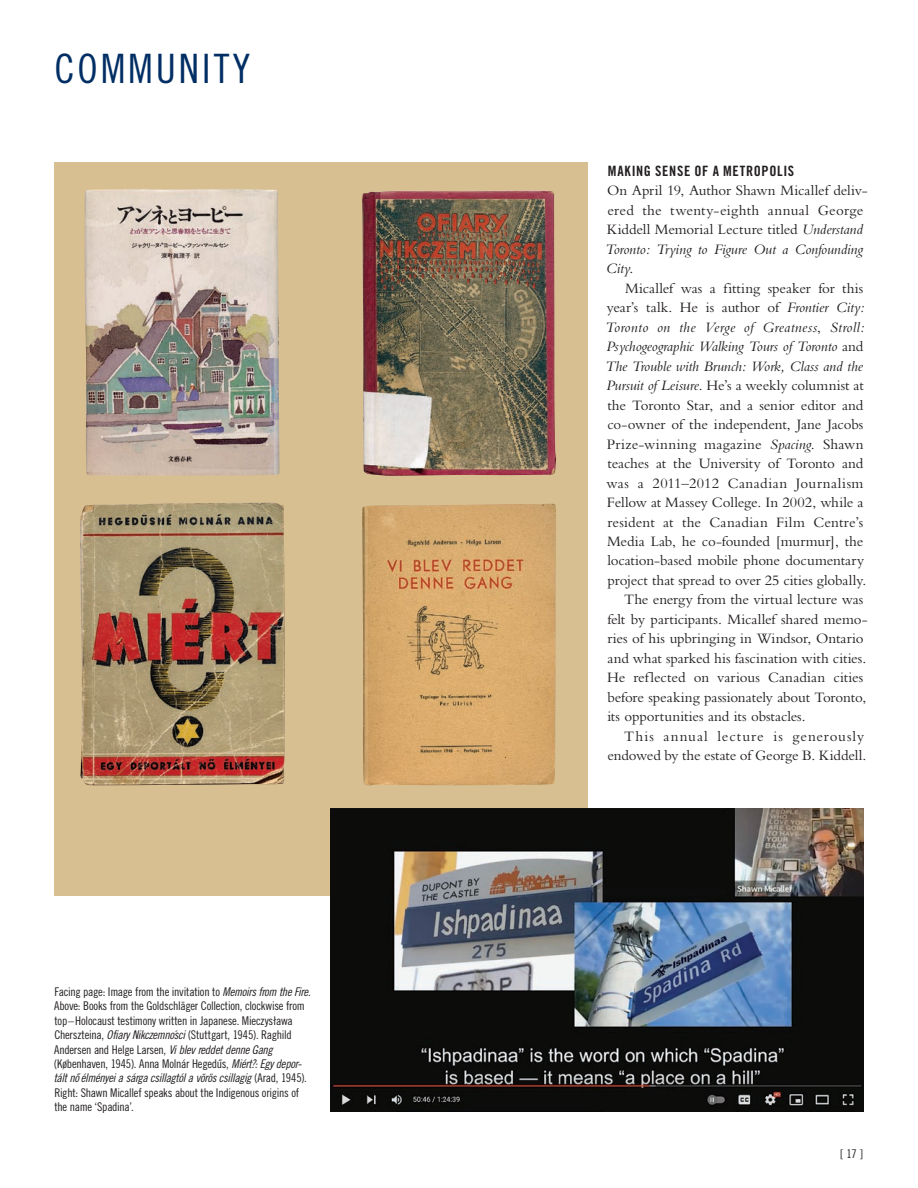
<style>
.page{position:relative;width:918px;height:1188px;background:#fff}
.page>*{position:absolute;margin:0;border:0;box-sizing:border-box;transform-origin:0 0}
.t1{font:40.5px "Trade Gothic LT Std Cn 18";letter-spacing:.07em;color:#002e64}
.t2{font:15px/19.5px "Bembo";color:#231f20}
.t3{font:italic 15px "Bembo";letter-spacing:-.005em;color:#231f20}
.t4{font:italic 15px "Bembo";letter-spacing:.02em;color:#231f20}
.t5{font:15px "Bembo";letter-spacing:.025em;color:#231f20}
.t6{font:15px "Bembo";letter-spacing:.035em;color:#231f20}
.t7{font:15px "Bembo";letter-spacing:.065em;color:#231f20}
.t8{font:14.25px "Trade Gothic LT Std Bd Cn 20";letter-spacing:.05em;color:#231f20}
.t9{font:12px/14.4px "Trade Gothic LT Std Cn 18";letter-spacing:-.02em;color:#231f20}
.t10{font:12px "Trade Gothic LT Std Cn 18 Obl";letter-spacing:-.03em;color:#231f20}
.s1{font-family:"Trade Gothic LT Std Cn 18 Obl"}
.s2{font-family:"Trade Gothic LT Std Cn 18"}
.s3{font-style:italic}
.s4{font-style:normal}
</style>
<div class="page">
<div style="left:54px;top:162px;width:534px;height:734px;background:#d7bf91"></div>
<img style="left:362px;top:190px;width:194px;height:286px">
<img style="left:362px;top:504px;width:194px;height:281px">
<img style="left:80px;top:502px;width:205px;height:284px">
<img style="left:331px;top:808px;width:533px;height:304px">
<img style="left:85px;top:189px;width:195px;height:287px">
<h1 class="t1" style="left:54px;top:45px;width:197px">COMMUNITY</h1>
<p class="t9" style="left:54px;top:984px;width:258px">Facing page: Image from the invitation to <span class="s1">Memoirs from the Fire</span>.<br>Above: Books from the Goldschläger Collection, clockwise from top–Holocaust testimony written in Japanese. Mieczysława Cherszteina, <span class="s1">Ofiary Nikczemno´sci</span> (Stuttgart, 1945). Raghild Andersen and Helge Larsen, <span class="s1">Vi blev reddet denne Gang </span>(Københaven, 1945). Anna Molnár Hegedu˝s, <span class="s1">Miért?: Egy depor-</span></p>
<p class="t10" style="left:54px;top:1071px;width:255px">tált no˝ élményei a sárga csillagtól a vörös csillagig <span class="s2">(Arad, 1945).</span></p>
<p class="t9" style="left:54px;top:1085px;width:246px">Right: Shawn Micallef speaks about the Indigenous origins of the name ‘Spadina’.</p>
<p class="t8" style="left:608px;top:162px;width:188px">MAKING SENSE OF A METROPOLIS</p>
<p class="t2" style="left:605px;top:180px;width:264px">On April 19, Author Shawn Micallef deliv&shy;ered the twenty-eighth annual George Kiddell Memorial Lecture titled <span class="s3">Understand Toronto: Trying to Figure Out a Confounding City</span>.</p>
<p class="t2" style="left:625px;top:278px;width:240px">Micallef was a fitting speaker for this</p>
<p class="t2" style="left:607px;top:297px;width:259px">year’s talk. He is author of <span class="s3">Frontier City:</span></p>
<p class="t4" style="left:605px;top:318px;width:261px">Toronto on the Verge of Greatness<span class="s4">,</span> Stroll:</p>
<p class="t3" style="left:606px;top:338px;width:259px">Psychogeographic Walking Tours of Toronto <span class="s4">and</span></p>
<p class="t3" style="left:605px;top:357px;width:259px">The Trouble with Brunch: Work, Class and the</p>
<p class="t2" style="left:606px;top:375px;width:259px"><span class="s3">Pursuit of Leisure</span>. He’s a weekly columnist at</p>
<p class="t2" style="left:607px;top:395px;width:257px">the Toronto Star, and a senior editor and</p>
<p class="t2" style="left:607px;top:414px;width:257px">co-owner of the independent, Jane Jacobs</p>
<p class="t5" style="left:607px;top:435px;width:258px">Prize-winning magazine <span class="s3">Spacing</span>. Shawn</p>
<p class="t2" style="left:607px;top:453px;width:257px">teaches at the University of Toronto and</p>
<p class="t6" style="left:607px;top:474px;width:258px">was a 2011–2012 Canadian Journalism</p>
<p class="t2" style="left:607px;top:492px;width:258px">Fellow at Massey College. In 2002, while a</p>
<p class="t2" style="left:607px;top:512px;width:257px">resident at the Canadian Film Centre’s</p>
<p class="t2" style="left:607px;top:531px;width:258px">Media Lab, he co-founded [murmur], the</p>
<p class="t2" style="left:607px;top:551px;width:258px">location-based mobile phone documentary</p>
<p class="t2" style="left:608px;top:570px;width:260px">project that spread to over 25 cities globally.</p>
<p class="t2" style="left:624px;top:590px;width:241px">The energy from the virtual lecture was</p>
<p class="t2" style="left:607px;top:609px;width:262px">felt by participants. Micallef shared memo-</p>
<p class="t2" style="left:607px;top:629px;width:258px">ries of his upbringing in Windsor, Ontario</p>
<p class="t2" style="left:608px;top:648px;width:260px">and what sparked his fascination with cities.</p>
<p class="t2" style="left:607px;top:668px;width:258px">He reflected on various Canadian cities</p>
<p class="t2" style="left:607px;top:687px;width:261px">before speaking passionately about Toronto,</p>
<p class="t2" style="left:607px;top:707px;width:200px">its opportunities and its obstacles.</p>
<p class="t7" style="left:624px;top:728px;width:241px">This annual lecture is generously</p>
<p class="t2" style="left:607px;top:746px;width:260px">endowed by the estate of George B. Kiddell.</p>
<p class="t9" style="left:840px;top:1147px;width:25px">[ 17 ]</p>
</div>
